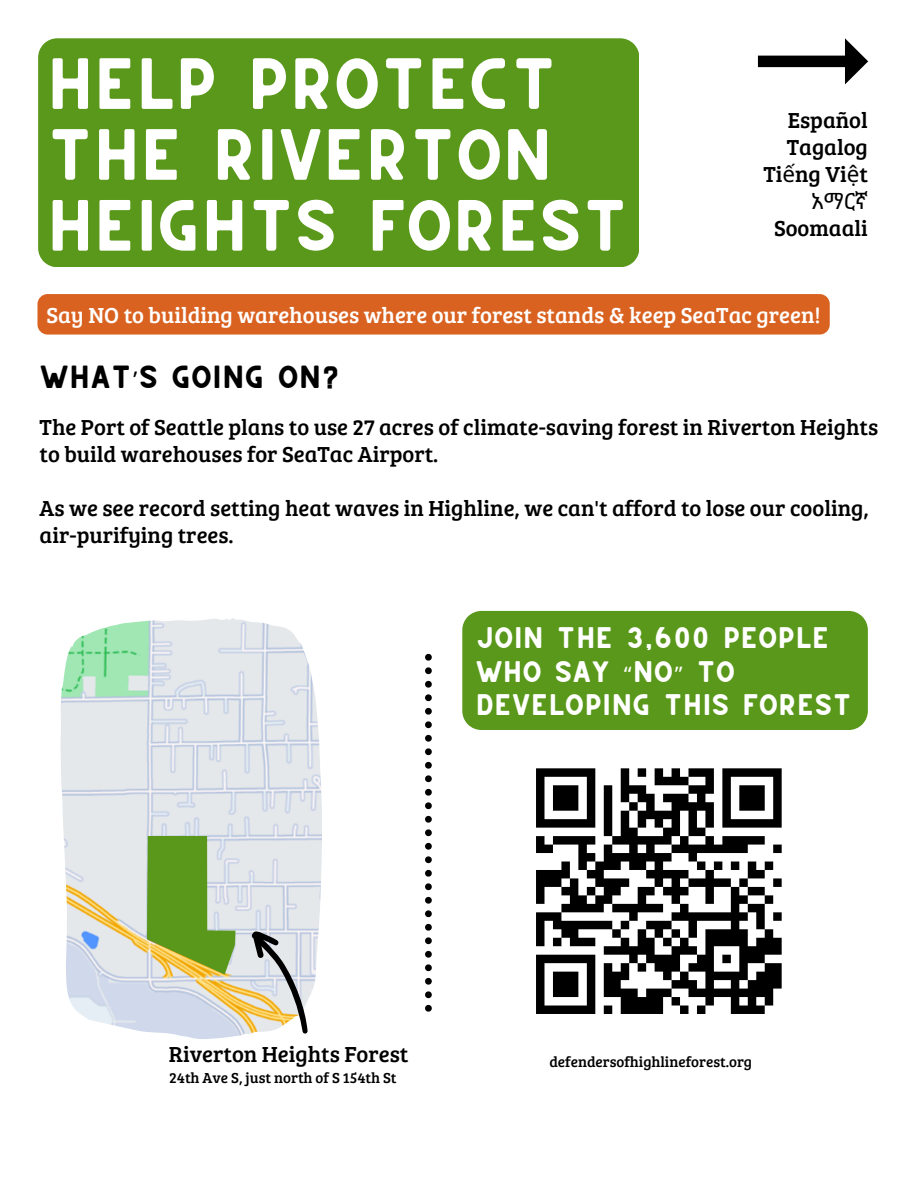
<style>
.page{position:relative;width:918px;height:1188px;background:#fff}
.page>*{position:absolute;margin:0;border:0;box-sizing:border-box;transform-origin:0 0}
.t1{font:51px/70.8px "CS Gordon Rounded";letter-spacing:-.015em;color:#fff}
.t2{font:22.5px/27px "Bree Serif";color:#000}
.t3{font:22.5px "Bree Serif";color:#fff}
.t4{font:22.5px "CS Gordon Rounded";color:#000}
.t5{font:21px/33.8px "CS Gordon Rounded";color:#fff}
.t6{font:15px "Bree Serif";color:#000}
.s1{font-family:"Noto Sans"}
.s2{font-family:"Noto Sans Ethiopic"}
.s3{font-family:"Noto Sans Gurmukhi"}
</style>
<div class="page">
<svg style="left:425px;top:654px;width:7px;height:358px"></svg>
<div style="left:38px;top:38px;width:601px;height:229px;background:#59981a"></div>
<img style="left:60px;top:618px;width:262px;height:421px">
<svg style="left:252px;top:928px;width:56px;height:106px;background:#c3c0b8"></svg>
<svg style="left:536px;top:768px;width:246px;height:246px"></svg>
<div style="left:462px;top:611px;width:406px;height:119px;background:#59981a"></div>
<svg style="left:758px;top:38px;width:110px;height:46px"></svg>
<div style="left:37px;top:294px;width:793px;height:41px;background:#da6220"></div>
<h2 class="t1" style="left:46px;top:56px;width:584px">HELP PROTECT<br>THE RIVERTON<br>HEIGHTS FOREST</h2>
<h2 class="t2" style="left:763px;top:106px;width:106px;text-align:right">Español<br>Tagalog<br>Ti<span class="s1">ế</span>ng Vi<span class="s1">ệ</span>t <span class="s2">አማርኛ<br></span>Soomaali</h2>
<h2 class="t3" style="left:46px;top:299px;width:776px">Say NO to building warehouses where our forest stands &amp; keep SeaTac green!</h2>
<h2 class="t4" style="left:40px;top:367px;width:302px">WHAT<span class="s3">’</span>S GOING ON?</h2>
<h2 class="t2" style="left:40px;top:413px;width:840px">The Port of Seattle plans to use 27 acres of climate-saving forest in Riverton Heights to build warehouses for SeaTac Airport.</h2>
<h2 class="t2" style="left:40px;top:494px;width:831px">As we see record setting heat waves in Highline, we can't afford to lose our cooling, air-purifying trees.</h2>
<p class="t5" style="left:475px;top:624px;width:378px">JOIN THE 3,600 PEOPLE<br>WHO SAY <span class="s3">“</span>NO<span class="s3">”</span> TO<br>DEVELOPING THIS FOREST</p>
<h1 class="t2" style="left:169px;top:1039px;width:241px">Riverton Heights Forest</h1>
<p class="t6" style="left:169px;top:1066px;width:229px">24th Ave S, just north of S 154th St</p>
<p class="t6" style="left:549px;top:1051px;width:204px">defendersofhighlineforest.org</p>
</div>
